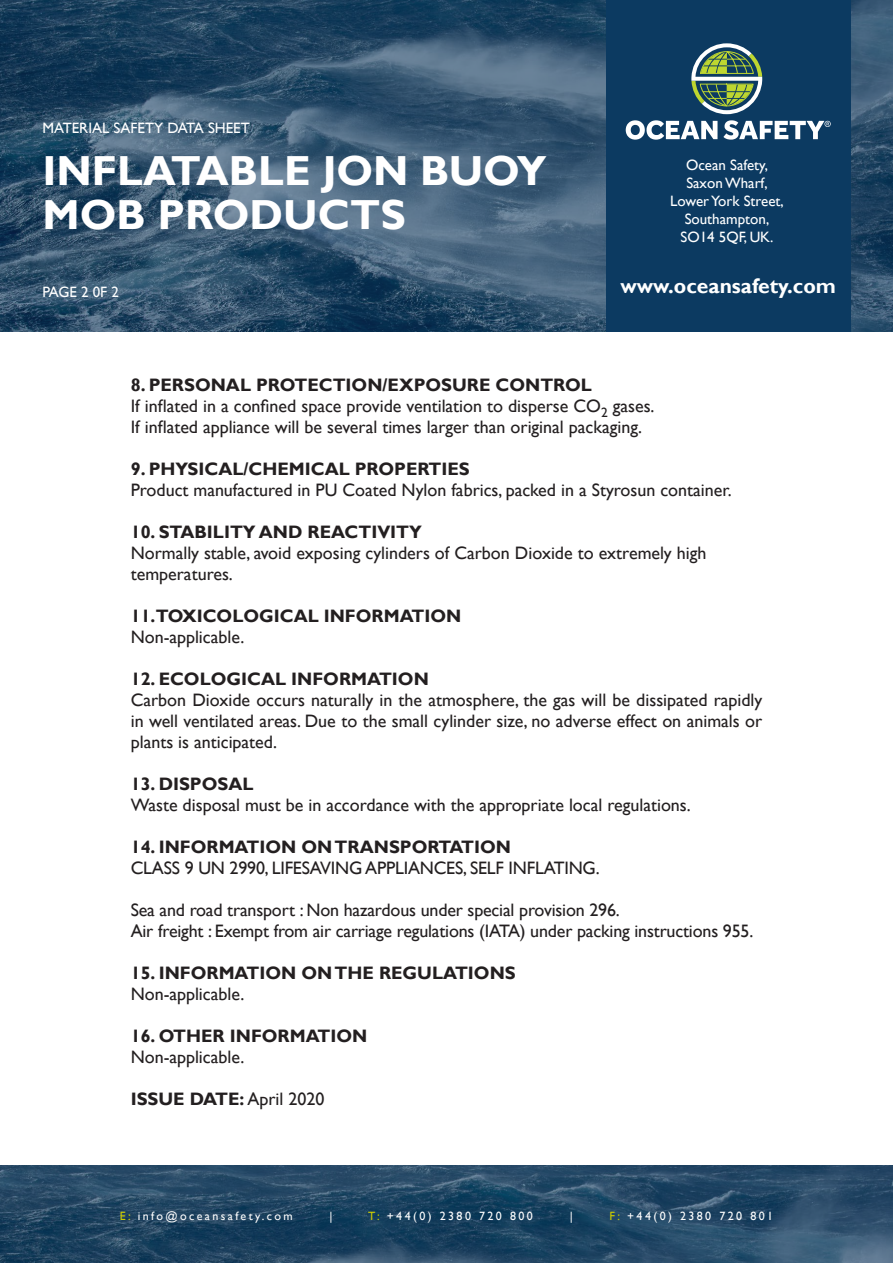
<style>
.page{position:relative;width:893px;height:1263px;background:#fff}
.page>*{position:absolute;margin:0;border:0;box-sizing:border-box;transform-origin:0 0}
.t1{font:700 42px/43.5px "Gill Sans";color:#fff}
.t2{font:700 21px "Gill Sans";color:#fff}
.t3{font:18px/21px "Gill Sans";color:#231f20}
.t4{font:700 18px "Gill Sans";color:#231f20}
.t5{font:15px "Gill Sans";color:#fff}
.t6{font:12px "Gill Sans";letter-spacing:.2em;color:#fff}
.s1{font-weight:400}
.s2{color:#cc0}
</style>
<div class="page">
<svg style="left:0;top:0;width:893px;height:332px;background:#34546f"></svg>
<svg style="left:0;top:1165px;width:893px;height:98px;background:#254966"></svg>
<div style="left:606px;top:0;width:244px;height:332px;background:#0c3a61"></div>
<svg style="left:626px;top:120px;width:91px;height:20px"></svg>
<svg style="left:723px;top:120px;width:108px;height:20px"></svg>
<svg style="left:691px;top:43px;width:71px;height:71px"></svg>
<p class="t5" style="left:43px;top:119px;width:209px">MATERIAL SAFETY DATA SHEET</p>
<p class="t1" style="left:43px;top:150px;width:505px">INFLATABLE JON BUOY<br>MOB PRODUCTS</p>
<p class="t5" style="left:43px;top:283px;width:78px">PAGE 2 0F 2</p>
<p class="t5" style="left:686px;top:156px;width:83px">Ocean Safety,</p>
<p class="t5" style="left:686px;top:174px;width:83px">Saxon Wharf,</p>
<p class="t5" style="left:670px;top:192px;width:115px">Lower York Street,</p>
<p class="t5" style="left:685px;top:210px;width:86px">Southampton,</p>
<p class="t5" style="left:681px;top:228px;width:94px">SO14 5QF, UK.</p>
<p class="t2" style="left:620px;top:274px;width:217px">www.oceansafety.com</p>
<p class="t4" style="left:131px;top:374px;width:463px">8. PERSONAL PROTECTION/EXPOSURE CONTROL</p>
<p class="t3" style="left:131px;top:396px;width:525px">If inflated in a confined space provide ventilation to disperse CO<sub>2</sub> gases.</p>
<p class="t3" style="left:131px;top:417px;width:513px">If inflated appliance will be several times larger than original packaging.</p>
<p class="t4" style="left:131px;top:458px;width:341px">9. PHYSICAL/CHEMICAL PROPERTIES</p>
<p class="t3" style="left:131px;top:480px;width:602px">Product manufactured in PU Coated Nylon fabrics, packed in a Styrosun container.</p>
<p class="t4" style="left:131px;top:521px;width:293px">10. STABILITY AND REACTIVITY</p>
<p class="t3" style="left:131px;top:543px;width:577px">Normally stable, avoid exposing cylinders of Carbon Dioxide to extremely high temperatures.</p>
<p class="t4" style="left:131px;top:605px;width:332px">11.TOXICOLOGICAL INFORMATION</p>
<p class="t3" style="left:131px;top:627px;width:115px">Non-applicable.</p>
<p class="t4" style="left:131px;top:668px;width:300px">12. ECOLOGICAL INFORMATION</p>
<p class="t3" style="left:131px;top:690px;width:633px;text-align:justify">Carbon Dioxide occurs naturally in the atmosphere, the gas will be dissipated rapidly in well ventilated areas. Due to the small cylinder size, no adverse effect on animals or plants is anticipated.</p>
<p class="t4" style="left:131px;top:773px;width:124px">13. DISPOSAL</p>
<p class="t3" style="left:131px;top:795px;width:562px">Waste disposal must be in accordance with the appropriate local regulations.</p>
<p class="t4" style="left:131px;top:836px;width:382px">14. INFORMATION ON TRANSPORTATION</p>
<p class="t3" style="left:131px;top:858px;width:470px">CLASS 9 UN 2990, LIFESAVING APPLIANCES, SELF INFLATING.</p>
<p class="t3" style="left:131px;top:900px;width:624px">Sea and road transport : Non hazardous under special provision 296.<br>Air freight : Exempt from air carriage regulations (IATA) under packing instructions 955.</p>
<p class="t4" style="left:131px;top:962px;width:387px">15. INFORMATION ON THE REGULATIONS</p>
<p class="t3" style="left:131px;top:984px;width:115px">Non-applicable.</p>
<p class="t4" style="left:131px;top:1025px;width:238px">16. OTHER INFORMATION</p>
<p class="t3" style="left:131px;top:1047px;width:115px">Non-applicable.</p>
<p class="t4" style="left:131px;top:1088px;width:195px">ISSUE DATE: <span class="s1">April 2020</span></p>
<p class="t6" style="left:120px;top:1209px;width:174px"><span class="s2">E:</span> info@oceansafety.com</p>
<p class="t6" style="left:330px;top:1209px;width:5px">|</p>
<p class="t6" style="left:368px;top:1209px;width:166px"><span class="s2">T:</span> +44(0) 2380 720 800</p>
<p class="t6" style="left:570px;top:1209px;width:5px">|</p>
<p class="t6" style="left:610px;top:1209px;width:165px"><span class="s2">F:</span> +44(0) 2380 720 801</p>
</div>
